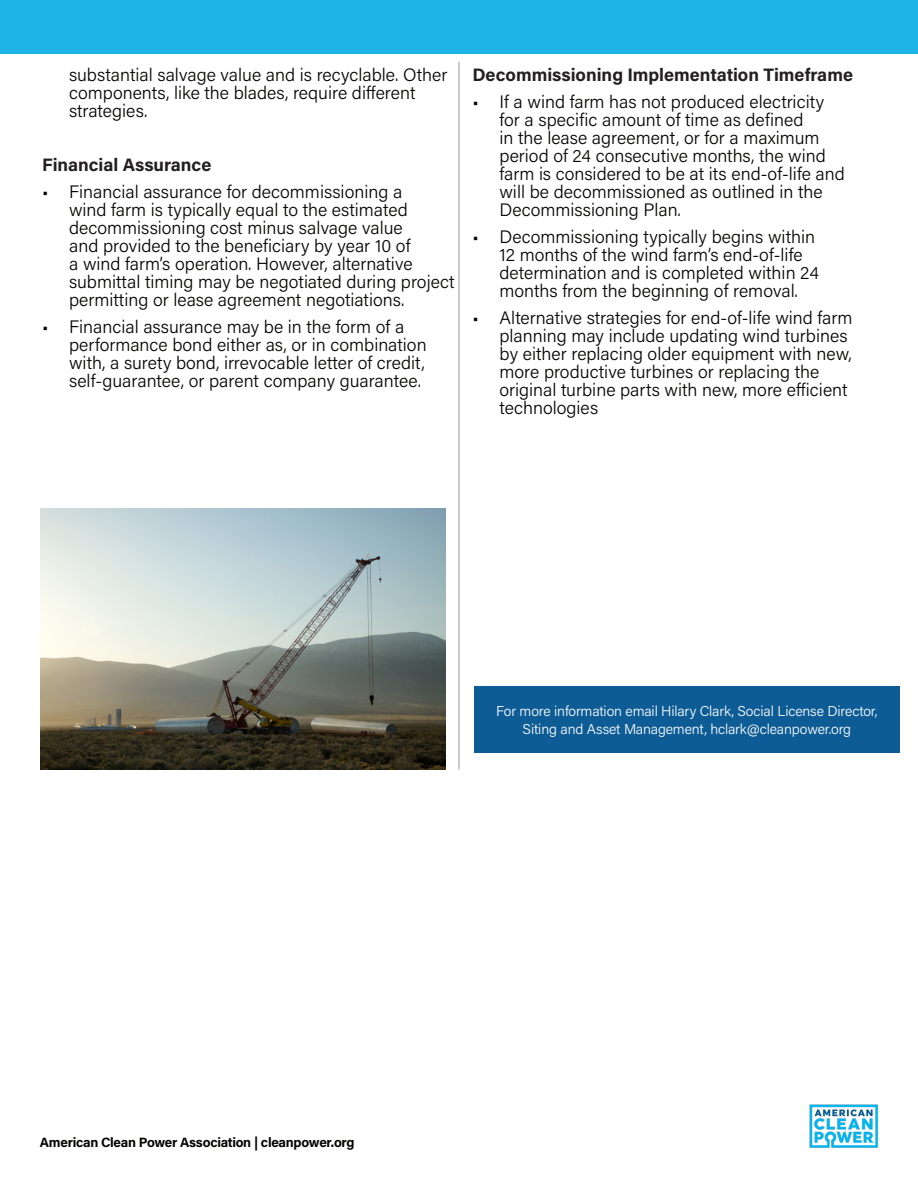
<style>
.page{position:relative;width:918px;height:1188px;background:#fff}
.page>*{position:absolute;margin:0;border:0;box-sizing:border-box;transform-origin:0 0}
.t1{font:300 18px/18px "Acumin Pro";color:#040503}
._5-Paragraph_text_bl{font:700 18px "Acumin Pro";color:#231f20}
._9-Bulleted_text{font:700 18px "Acumin Pro";color:#231f20}
.t2{font:300 14.25px/18px "Acumin Pro";letter-spacing:-.01em;color:#fff;text-align:center}
.t3{font:700 13.5px "Acumin Pro";letter-spacing:-.02em;color:#040503}
</style>
<div class="page">
<div style="left:0;top:0;width:918px;height:54px;background:#20b3e8"></div>
<img style="left:809px;top:1104px;width:69px;height:44px">
<hr style="left:459px;top:62px;width:1px;height:707px;background:#939598">
<img style="left:40px;top:508px;width:406px;height:261px">
<div style="left:474px;top:686px;width:426px;height:67px;background:#0d5c95"></div>
<p class="t1" style="left:69px;top:65px;width:380px">substantial salvage value and is recyclable. Other components, like the blades, require different strategies.</p>
<p class="_9-Bulleted_text" style="left:42px;top:152px;width:171px">Financial Assurance</p>
<p class="t1" style="left:69px;top:182px;width:387px;text-indent:-27px">• Financial assurance for decommissioning a<br>wind farm is typically equal to the estimated decommissioning cost minus salvage value<br>and provided to the beneficiary by year 10 of<br>a wind farm’s operation. However, alternative submittal timing may be negotiated during project permitting or lease agreement negotiations.</p>
<p class="t1" style="left:69px;top:317px;width:359px;text-indent:-27px">• Financial assurance may be in the form of a performance bond either as, or in combination with, a surety bond, irrevocable letter of credit, self-guarantee, or parent company guarantee.</p>
<p class="_5-Paragraph_text_bl" style="left:472px;top:62px;width:382px">Decommissioning Implementation Timeframe</p>
<p class="t1" style="left:499px;top:92px;width:347px;text-indent:-27px">• If a wind farm has not produced electricity for a specific amount of time as defined<br>in the lease agreement, or for a maximum period of 24 consecutive months, the wind farm is considered to be at its end-of-life and will be decommissioned as outlined in the Decommissioning Plan.</p>
<p class="t1" style="left:499px;top:227px;width:321px;text-indent:-27px">• Decommissioning typically begins within 12 months of the wind farm’s end-of-life determination and is completed within 24 months from the beginning of removal.</p>
<p class="t1" style="left:499px;top:308px;width:355px;text-indent:-27px">• Alternative strategies for end-of-life wind farm planning may include updating wind turbines by either replacing older equipment with new, more productive turbines or replacing the original turbine parts with new, more efficient technologies</p>
<p class="t2" style="left:496px;top:701px;width:383px">For more information email Hilary Clark, Social License Director,<br>Siting and Asset Management, hclark@cleanpower.org</p>
<p class="t3" style="left:40px;top:1132px;width:316px">American Clean Power Association | cleanpower.org</p>
</div>
